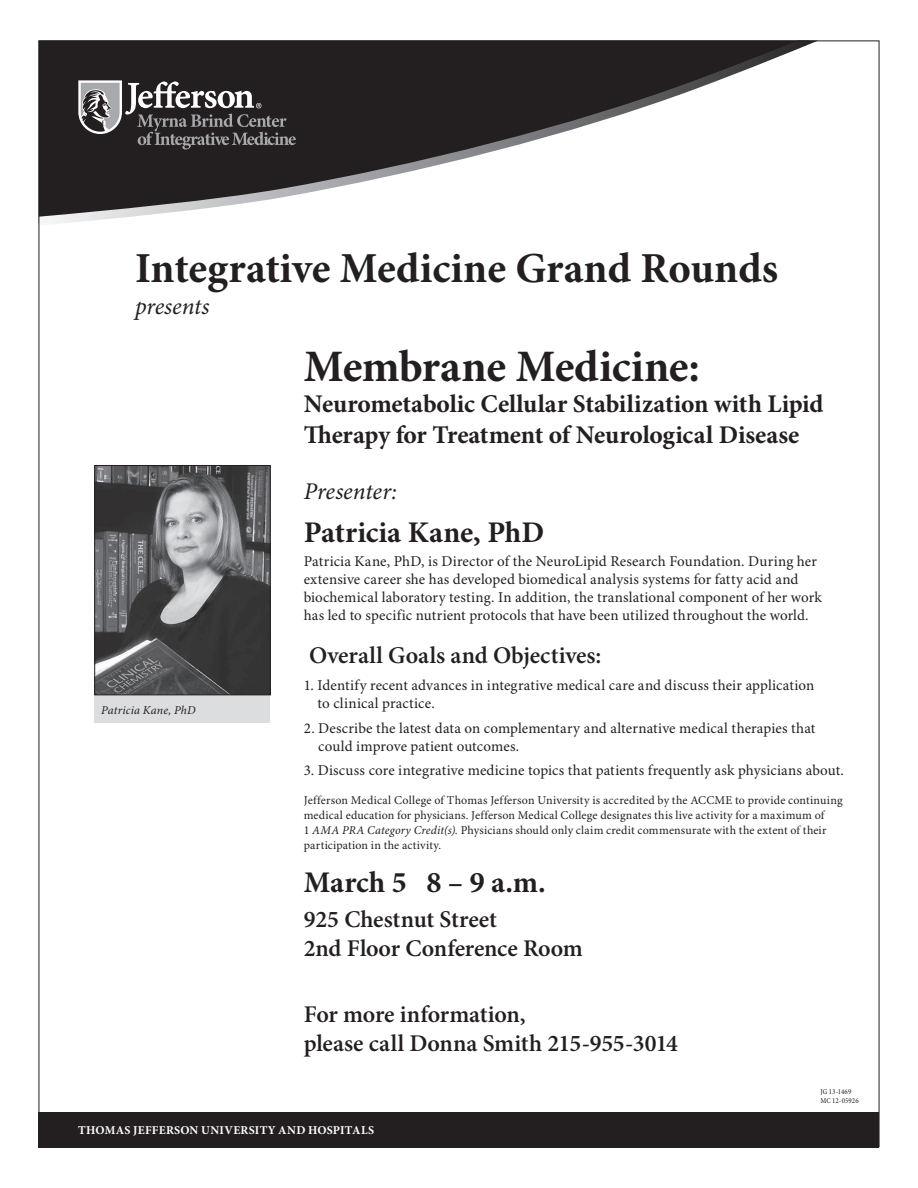
<style>
.page{position:relative;width:918px;height:1188px;background:#fff}
.page>*{position:absolute;margin:0;border:0;box-sizing:border-box;transform-origin:0 0}
.t1{font:700 45px "Minion Pro";letter-spacing:-.015em;color:#231f20}
.t2{font:700 42.75px "Minion Pro";color:#231f20}
.t3{font:700 30px "Minion Pro";color:#231f20}
.t4{font:700 25.5px/30.6px "Minion Pro";letter-spacing:-.01em;color:#231f20}
.t5{font:600 24px/28.8px "Minion Pro";letter-spacing:-.005em;color:#231f20}
.t6{font:italic 24px "Minion Pro";letter-spacing:-.005em;color:#231f20}
.t7{font:15px/18px "Minion Pro";letter-spacing:.01em;color:#231f20}
.t8{font:12px/15px "Minion Pro";letter-spacing:.015em;color:#231f20}
.t9{font:700 12px "Minion Pro";letter-spacing:.02em;color:#fff}
.t10{font:italic 12px "Minion Pro";letter-spacing:.015em;color:#231f20}
.t11{font:condensed 7.5px/9px "Minion Pro";letter-spacing:.01em;color:#231f20}
.s1{font-style:italic}
</style>
<div class="page">
<div style="left:39px;top:1112px;width:840px;height:36px;background:#231f20"></div>
<svg style="left:41px;top:42px;width:774px;height:182px"></svg>
<svg style="left:78px;top:80px;width:218px;height:69px;background:#545152"></svg>
<div style="left:94px;top:696px;width:176px;height:27px;background:#dcdddf"></div>
<img style="left:96px;top:467px;width:172px;height:226px">
<div style="left:94px;top:465px;width:176px;height:230px;border:1px solid #231f20"></div>
<h2 class="t2" style="left:135px;top:243px;width:645px">Integrative Medicine Grand Rounds</h2>
<h3 class="t6" style="left:135px;top:292px;width:76px">presents</h3>
<h1 class="t1" style="left:304px;top:340px;width:398px">Membrane Medicine:</h1>
<h3 class="t4" style="left:304px;top:390px;width:521px">Neurometabolic Cellular Stabilization with Lipid<br>Therapy for Treatment of Neurological Disease</h3>
<h3 class="t6" style="left:304px;top:477px;width:95px">Presenter:</h3>
<h3 class="t3" style="left:304px;top:514px;width:242px">Patricia Kane, PhD</h3>
<p class="t7" style="left:304px;top:553px;width:520px">Patricia Kane, PhD, is Director of the NeuroLipid Research Foundation. During her extensive career she has developed biomedical analysis systems for fatty acid and biochemical laboratory testing. In addition, the translational component of her work has led to specific nutrient protocols that have been utilized throughout the world.</p>
<h3 class="t5" style="left:309px;top:642px;width:297px">Overall Goals and Objectives:  </h3>
<p class="t7" style="left:318px;top:677px;width:498px;text-indent:-14px">1. Identify recent advances in integrative medical care and discuss their application to clinical practice.</p>
<p class="t7" style="left:318px;top:720px;width:499px;text-indent:-15px">2. Describe the latest data on complementary and alternative medical therapies that could improve patient outcomes.</p>
<p class="t7" style="left:304px;top:762px;width:542px">3. Discuss core integrative medicine topics that patients frequently ask physicians about.</p>
<p class="t8" style="left:304px;top:793px;width:540px">Jefferson Medical College of Thomas Jefferson University is accredited by the ACCME to provide continuing medical education for physicians. Jefferson Medical College designates this live activity for a maximum of<br>1 <span class="s1">AMA PRA Category Credit(s).</span> Physicians should only claim credit commensurate with the extent of their participation in the activity.</p>
<h3 class="t3" style="left:304px;top:864px;width:244px">March 5 8 – 9 a.m.</h3>
<h3 class="t5" style="left:304px;top:906px;width:281px">925 Chestnut Street<br>2nd Floor Conference Room</h3>
<p class="t10" style="left:101px;top:703px;width:96px">Patricia Kane, PhD</p>
<h3 class="t5" style="left:304px;top:1001px;width:376px">For more information,<br>please call Donna Smith 215-955-3014</h3>
<p class="t9" style="left:78px;top:1123px;width:297px">THOMAS JEFFERSON UNIVERSITY AND HOSPITALS</p>
<p class="t11" style="left:820px;top:1087px;width:40px">JG 13-1469<br>MC 12-05926</p>
</div>
